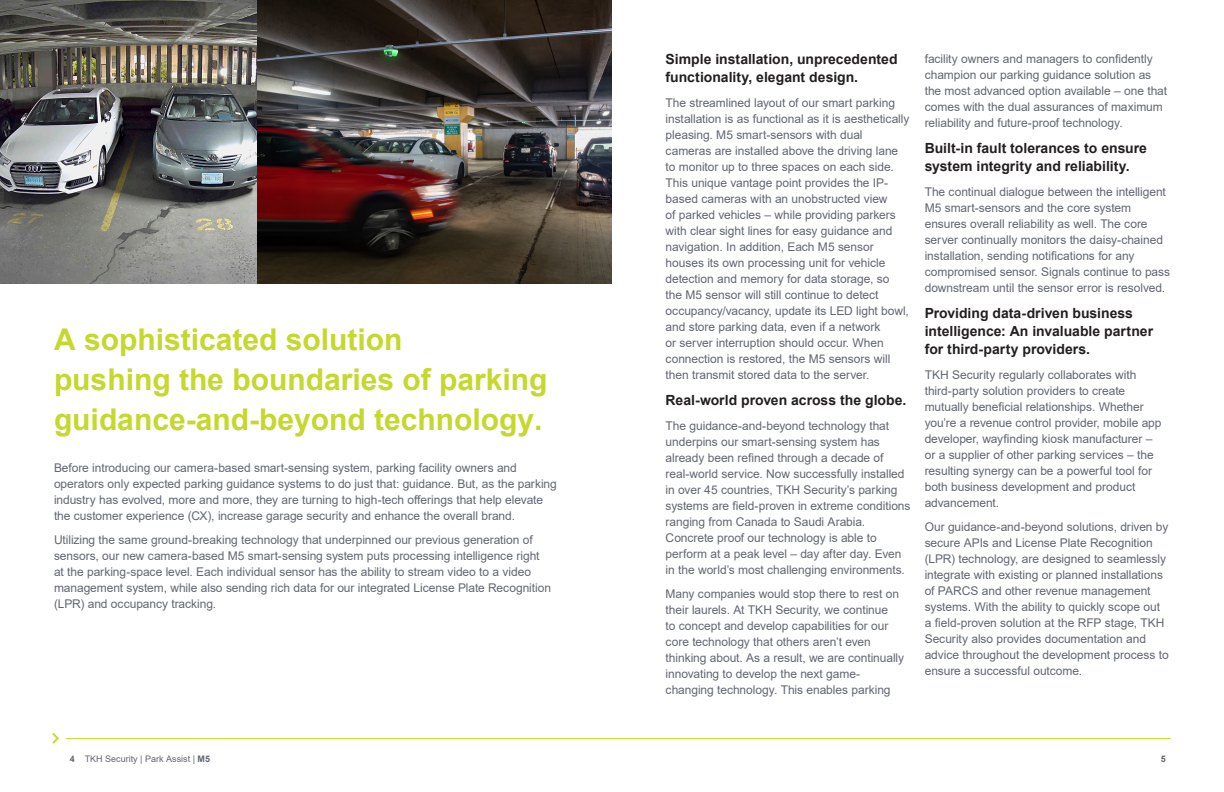
<style>
.page{position:relative;width:1224px;height:792px;background:#fff}
.page>*{position:absolute;margin:0;border:0;box-sizing:border-box;transform-origin:0 0}
._01_Intro_Header{font:700 30px/40px "Arial";color:#c4d82d}
._06_Subtitle{font:700 14px/18px "Arial";color:#231f20}
._02_Main_Text{font:12px/16px "Arial";letter-spacing:-.005em;color:#626670}
.t1{font:9px "Arial";color:#626670}
.t2{font:700 9px "Arial";color:#626670}
.s1{font-weight:700}
</style>
<div class="page">
<img style="left:0;top:0;width:612px;height:283px">
<hr style="left:66px;top:738px;width:1105px;height:1px;background:#c4d82d">
<svg style="left:52px;top:733px;width:7px;height:11px"></svg>
<p class="_01_Intro_Header" style="left:54px;top:320px;width:495px">A sophisticated solution<br>pushing the boundaries of parking guidance-and-beyond technology.</p>
<p class="_02_Main_Text" style="left:54px;top:460px;width:504px">Before introducing our camera-based smart-sensing system, parking facility owners and operators only expected parking guidance systems to do just that: guidance. But, as the parking industry has evolved, more and more, they are turning to high-tech offerings that help elevate the customer experience (CX), increase garage security and enhance the overall brand.</p>
<p class="_02_Main_Text" style="left:54px;top:532px;width:499px">Utilizing the same ground-breaking technology that underpinned our previous generation of sensors, our new camera-based M5 smart-sensing system puts processing intelligence right at the parking-space level. Each individual sensor has the ability to stream video to a video management system, while also sending rich data for our integrated License Plate Recognition (LPR) and occupancy tracking.</p>
<p class="_06_Subtitle" style="left:666px;top:50px;width:233px">Simple installation, unprecedented functionality, elegant design.</p>
<p class="_02_Main_Text" style="left:666px;top:94px;width:245px">The streamlined layout of our smart parking installation is as functional as it is aesthetically pleasing. M5 smart-sensors with dual cameras are installed above the driving lane to monitor up to three spaces on each side.<br>This unique vantage point provides the IP&shy;based cameras with an unobstructed view<br>of parked vehicles – while providing parkers with clear sight lines for easy guidance and navigation. In addition, Each M5 sensor houses its own processing unit for vehicle detection and memory for data storage, so<br>the M5 sensor will still continue to detect occupancy/vacancy, update its LED light bowl, and store parking data, even if a network<br>or server interruption should occur. When connection is restored, the M5 sensors will then transmit stored data to the server.</p>
<p class="_06_Subtitle" style="left:666px;top:391px;width:242px">Real-world proven across the globe.</p>
<p class="_02_Main_Text" style="left:666px;top:417px;width:246px">The guidance-and-beyond technology that underpins our smart-sensing system has already been refined through a decade of real-world service. Now successfully installed in over 45 countries, TKH Security’s parking systems are field-proven in extreme conditions ranging from Canada to Saudi Arabia.<br>Concrete proof our technology is able to perform at a peak level – day after day. Even in the world’s most challenging environments.</p>
<p class="_02_Main_Text" style="left:666px;top:586px;width:240px">Many companies would stop there to rest on their laurels. At TKH Security, we continue<br>to concept and develop capabilities for our core technology that others aren’t even thinking about. As a result, we are continually innovating to develop the next game&shy;changing technology. This enables parking</p>
<p class="_02_Main_Text" style="left:925px;top:50px;width:244px">facility owners and managers to confidently champion our parking guidance solution as the most advanced option available – one that comes with the dual assurances of maximum reliability and future-proof technology.</p>
<p class="_06_Subtitle" style="left:925px;top:139px;width:224px">Built-in fault tolerances to ensure system integrity and reliability.</p>
<p class="_02_Main_Text" style="left:925px;top:183px;width:247px">The continual dialogue between the intelligent M5 smart-sensors and the core system ensures overall reliability as well. The core server continually monitors the daisy-chained installation, sending notifications for any compromised sensor. Signals continue to pass downstream until the sensor error is resolved.</p>
<p class="_06_Subtitle" style="left:925px;top:304px;width:230px">Providing data-driven business intelligence: An invaluable partner for third-party providers.</p>
<p class="_02_Main_Text" style="left:925px;top:366px;width:238px">TKH Security regularly collaborates with third-party solution providers to create mutually beneficial relationships. Whether you’re a revenue control provider, mobile app developer, wayfinding kiosk manufacturer – or a supplier of other parking services – the resulting synergy can be a powerful tool for both business development and product advancement.</p>
<p class="_02_Main_Text" style="left:925px;top:519px;width:246px">Our guidance-and-beyond solutions, driven by secure APIs and License Plate Recognition (LPR) technology, are designed to seamlessly integrate with existing or planned installations of PARCS and other revenue management systems. With the ability to quickly scope out a field-proven solution at the RFP stage, TKH Security also provides documentation and advice throughout the development process to ensure a successful outcome.</p>
<p class="t1" style="left:70px;top:753px;width:142px"><span class="s1">4</span> TKH Security | Park Assist | <span class="s1">M5</span></p>
<p class="t2" style="left:1161px;top:752px;width:7px">5</p>
</div>
